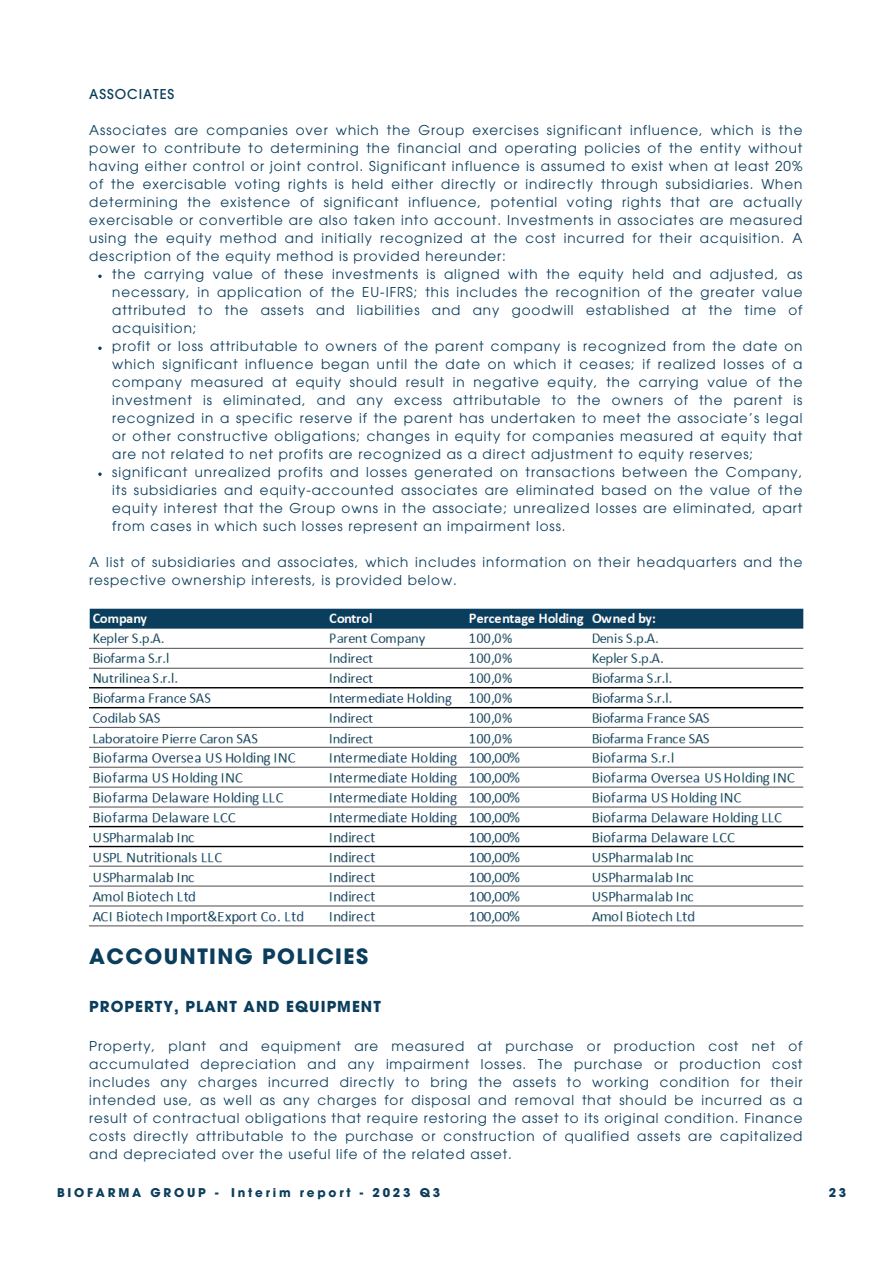
<style>
.page{position:relative;width:893px;height:1264px;background:#fff}
.page>*{position:absolute;margin:0;border:0;box-sizing:border-box;transform-origin:0 0}
.t1{font:700 21px "ITC Avant Garde Pro";letter-spacing:.07em;color:#0b3d5c}
.t2{font:700 15px "ITC Avant Garde Pro";letter-spacing:.07em;color:#0b3d5c}
.t3{font:13.5px/18px "ITC Avant Garde Pro";letter-spacing:.07em;color:#0b3d5c;text-align:justify}
.t4{font:500 13.5px "ITC Avant Garde Pro";letter-spacing:.07em;color:#0b3d5c}
.t5{font:700 12px "ITC Avant Garde Pro";letter-spacing:.23em;color:#0b3d5c}
</style>
<div class="page">
<img style="left:89px;top:608px;width:714px;height:318px">
<svg style="left:98px;top:274px;width:4px;height:4px"></svg>
<svg style="left:98px;top:346px;width:4px;height:4px"></svg>
<svg style="left:98px;top:472px;width:4px;height:4px"></svg>
<p class="t4" style="left:89px;top:89px;width:87px">ASSOCIATES</p>
<p class="t3" style="left:89px;top:123px;width:714px">Associates are companies over which the Group exercises significant influence, which is the power to contribute to determining the financial and operating policies of the entity without having either control or joint control. Significant influence is assumed to exist when at least 20% of the exercisable voting rights is held either directly or indirectly through subsidiaries. When determining the existence of significant influence, potential voting rights that are actually exercisable or convertible are also taken into account. Investments in associates are measured using the equity method and initially recognized at the cost incurred for their acquisition. A description of the equity method is provided hereunder:</p>
<p class="t3" style="left:112px;top:267px;width:691px">the carrying value of these investments is aligned with the equity held and adjusted, as necessary, in application of the EU-IFRS; this includes the recognition of the greater value attributed to the assets and liabilities and any goodwill established at the time of acquisition;</p>
<p class="t3" style="left:112px;top:339px;width:691px">profit or loss attributable to owners of the parent company is recognized from the date on which significant influence began until the date on which it ceases; if realized losses of a company measured at equity should result in negative equity, the carrying value of the investment is eliminated, and any excess attributable to the owners of the parent is recognized in a specific reserve if the parent has undertaken to meet the associate’s legal or other constructive obligations; changes in equity for companies measured at equity that are not related to net profits are recognized as a direct adjustment to equity reserves;</p>
<p class="t3" style="left:112px;top:465px;width:691px">significant unrealized profits and losses generated on transactions between the Company, its subsidiaries and equity-accounted associates are eliminated based on the value of the equity interest that the Group owns in the associate; unrealized losses are eliminated, apart from cases in which such losses represent an impairment loss.</p>
<p class="t3" style="left:89px;top:554px;width:714px">A list of subsidiaries and associates, which includes information on their headquarters and the respective ownership interests, is provided below.</p>
<p class="t1" style="left:89px;top:948px;width:280px">ACCOUNTING POLICIES</p>
<p class="t2" style="left:89px;top:1001px;width:293px">PROPERTY, PLANT AND EQUIPMENT</p>
<p class="t3" style="left:89px;top:1038px;width:714px">Property, plant and equipment are measured at purchase or production cost net of accumulated depreciation and any impairment losses. The purchase or production cost includes any charges incurred directly to bring the assets to working condition for their intended use, as well as any charges for disposal and removal that should be incurred as a result of contractual obligations that require restoring the asset to its original condition. Finance costs directly attributable to the purchase or construction of qualified assets are capitalized and depreciated over the useful life of the related asset.</p>
<p class="t5" style="left:57px;top:1188px;width:163px">BIOFARMA GROUP -</p>
<p class="t5" style="left:231px;top:1188px;width:210px">Interim report - 2023 Q3</p>
<p class="t5" style="left:828px;top:1188px;width:19px">23</p>
</div>
